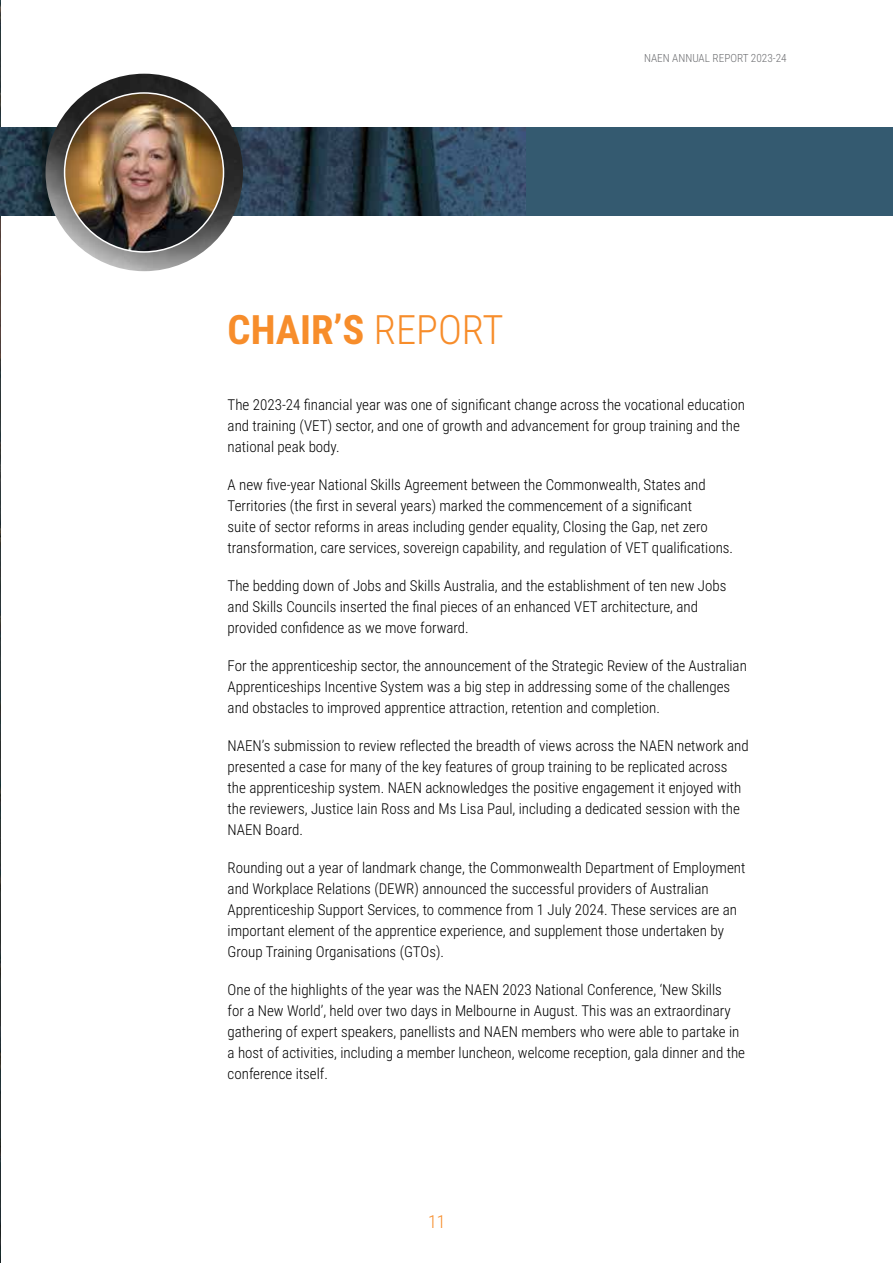
<style>
.page{position:relative;width:893px;height:1263px;background:#fff}
.page>*{position:absolute;margin:0;border:0;box-sizing:border-box;transform-origin:0 0}
.t1{font:700 40.5px "Roboto Condensed";color:#f78d2b}
.t2{font:300 18px "Roboto Condensed";color:#f78d2b}
.t3{font:300 15px/21px "Roboto Condensed";color:#000}
.t4{font:300 11.25px "Roboto Condensed";color:#6d6e71}
.s1{font-weight:300}
</style>
<div class="page">
<img style="left:0;top:0;width:1px;height:1263px">
<img style="left:0;top:218px;width:1px;height:140px">
<div style="left:1px;top:128px;width:892px;height:88px;background:#345a70"></div>
<img style="left:1px;top:128px;width:525px;height:88px">
<img style="left:46px;top:74px;width:197px;height:197px">
<img style="left:65px;top:93px;width:159px;height:159px;border-radius:79px">
<h1 class="t1" style="left:228px;top:302px;width:278px">CHAIR’S <span class="s1">REPORT</span></h1>
<p class="t4" style="left:644px;top:51px;width:144px">NAEN ANNUAL REPORT 2023-24</p>
<p class="t3" style="left:228px;top:393px;width:519px">The 2023-24 financial year was one of significant change across the vocational education and training (VET) sector, and one of growth and advancement for group training and the national peak body.</p>
<p class="t3" style="left:228px;top:473px;width:507px">A new five-year National Skills Agreement between the Commonwealth, States and Territories (the first in several years) marked the commencement of a significant<br>suite of sector reforms in areas including gender equality, Closing the Gap, net zero transformation, care services, sovereign capability, and regulation of VET qualifications.</p>
<p class="t3" style="left:228px;top:574px;width:500px">The bedding down of Jobs and Skills Australia, and the establishment of ten new Jobs and Skills Councils inserted the final pieces of an enhanced VET architecture, and provided confidence as we move forward.</p>
<p class="t3" style="left:228px;top:654px;width:521px">For the apprenticeship sector, the announcement of the Strategic Review of the Australian<br>Apprenticeships Incentive System was a big step in addressing some of the challenges and obstacles to improved apprentice attraction, retention and completion.</p>
<p class="t3" style="left:228px;top:734px;width:523px">NAEN’s submission to review reflected the breadth of views across the NAEN network and presented a case for many of the key features of group training to be replicated across the apprenticeship system. NAEN acknowledges the positive engagement it enjoyed with the reviewers, Justice Iain Ross and Ms Lisa Paul, including a dedicated session with the NAEN Board.</p>
<p class="t3" style="left:228px;top:856px;width:519px">Rounding out a year of landmark change, the Commonwealth Department of Employment and Workplace Relations (DEWR) announced the successful providers of Australian Apprenticeship Support Services, to commence from 1 July 2024. These services are an important element of the apprentice experience, and supplement those undertaken by Group Training Organisations (GTOs).</p>
<p class="t3" style="left:228px;top:978px;width:519px">One of the highlights of the year was the NAEN 2023 National Conference, ‘New Skills<br>for a New World’, held over two days in Melbourne in August. This was an extraordinary gathering of expert speakers, panellists and NAEN members who were able to partake in a host of activities, including a member luncheon, welcome reception, gala dinner and the conference itself.</p>
<p class="t2" style="left:428px;top:1209px;width:19px">11</p>
</div>
